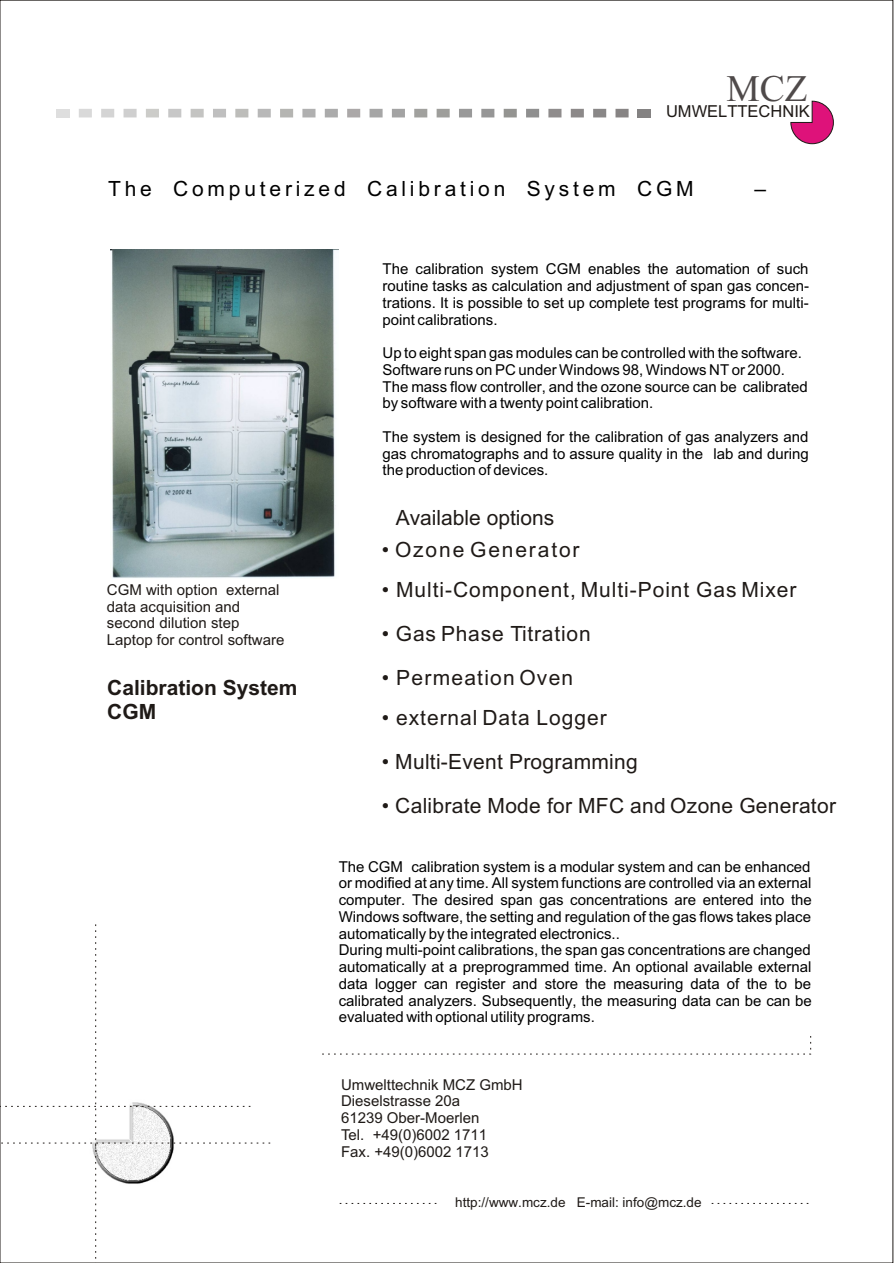
<style>
.page{position:relative;width:894px;height:1263px;background:#fff}
.page>*{position:absolute;margin:0;border:0;box-sizing:border-box;transform-origin:0 0}
.t1{font:37.5px "Times New Roman";color:#4f4a4a}
.t2{font:21px "Arial";letter-spacing:.04em;color:#1f1a17}
.t3{font:21px "Arial";letter-spacing:.015em;color:#1f1a17}
.t4{font:21px "Arial";letter-spacing:.18em;color:#000}
.t5{font:700 21px/23.4px "Arial";color:#1f1a17}
.t6{font:21px "Arial";color:#1f1a17}
.t7{font:21px "Arial";letter-spacing:.09em;color:#1f1a17}
.t8{font:21px "Arial";letter-spacing:.06em;color:#1f1a17}
.t9{font:16.5px "Arial";color:#1f1a17}
.t10{font:15px/16.8px "Arial";color:#000;text-align:justify}
.t11{font:15px/16.8px "Arial";color:#1f1a17}
.t12{font:13.5px "Arial";color:#1f1a17}
</style>
<div class="page">
<svg style="left:322px;top:1036px;width:490px;height:19px"></svg>
<svg style="left:340px;top:1203px;width:97px;height:1px"></svg>
<svg style="left:712px;top:1203px;width:97px;height:1px"></svg>
<div style="left:56px;top:109px;width:14px;height:8px;background:#dedede"></div>
<div style="left:79px;top:109px;width:13px;height:8px;background:#d9d9d9"></div>
<div style="left:101px;top:109px;width:13px;height:8px;background:#d4d4d4"></div>
<div style="left:124px;top:109px;width:13px;height:8px;background:#cfcfcf"></div>
<div style="left:146px;top:109px;width:13px;height:8px;background:#ccccc9"></div>
<div style="left:168px;top:109px;width:13px;height:8px;background:#c7c7c7"></div>
<div style="left:191px;top:109px;width:13px;height:8px;background:#c4c4c2"></div>
<div style="left:213px;top:109px;width:13px;height:8px;background:#bfbfbf"></div>
<div style="left:235px;top:109px;width:13px;height:8px;background:#bdbdba"></div>
<div style="left:258px;top:109px;width:13px;height:8px;background:#b8b8b8"></div>
<div style="left:280px;top:109px;width:13px;height:8px;background:#b5b5b2"></div>
<div style="left:302px;top:109px;width:14px;height:8px;background:#b0b0b0"></div>
<div style="left:325px;top:109px;width:13px;height:8px;background:#ababab"></div>
<div style="left:347px;top:109px;width:13px;height:8px;background:#aba8a8"></div>
<div style="left:370px;top:109px;width:13px;height:8px;background:#a6a6a6"></div>
<div style="left:392px;top:109px;width:13px;height:8px;background:#a3a3a3"></div>
<div style="left:414px;top:109px;width:13px;height:8px;background:#a1a19e"></div>
<div style="left:437px;top:109px;width:13px;height:8px;background:#9e9e9b"></div>
<div style="left:459px;top:109px;width:13px;height:8px;background:#999"></div>
<div style="left:481px;top:109px;width:13px;height:8px;background:#969696"></div>
<div style="left:504px;top:109px;width:13px;height:8px;background:#949491"></div>
<div style="left:526px;top:109px;width:13px;height:8px;background:#8f8f8f"></div>
<div style="left:548px;top:109px;width:14px;height:8px;background:#8f8c8c"></div>
<div style="left:571px;top:109px;width:13px;height:8px;background:#8c8989"></div>
<div style="left:593px;top:109px;width:13px;height:8px;background:#898787"></div>
<div style="left:616px;top:109px;width:13px;height:8px;background:#878484"></div>
<div style="left:638px;top:109px;width:13px;height:8px;background:#848282"></div>
<svg style="left:0;top:924px;width:274px;height:339px"></svg>
<img style="left:111px;top:249px;width:227px;height:329px">
<svg style="left:790px;top:100px;width:44px;height:45px"></svg>
<h1 class="t1" style="left:727px;top:66px;width:83px">MCZ</h1>
<p class="t9" style="left:666px;top:103px;width:145px">UMWELTTECHNIK</p>
<h2 class="t4" style="left:108px;top:178px;width:587px">The Computerized Calibration System CGM</h2>
<h2 class="t4" style="left:755px;top:178px;width:13px">–</h2>
<p class="t10" style="left:383px;top:261px;width:428px">The calibration system CGM enables the automation of such routine tasks as calculation and adjustment of span gas concen&shy;trations. It is possible to set up complete test programs for multi&shy;point calibrations.</p>
<p class="t10" style="left:383px;top:345px;width:427px;text-align:left">Up to eight span gas modules can be controlled with the software.<br>Software runs on PC under Windows 98, Windows NT or 2000.<br>The mass flow controller, and the ozone source can be calibrated by software with a twenty point calibration.</p>
<p class="t10" style="left:383px;top:429px;width:428px">The system is designed for the calibration of gas analyzers and gas chromatographs and to assure quality in the lab and during the production of devices.</p>
<p class="t11" style="left:107px;top:582px;width:179px">CGM with option external data acquisition and second dilution step<br>Laptop for control software</p>
<h2 class="t5" style="left:107px;top:678px;width:192px">Calibration System<br>CGM</h2>
<h2 class="t6" style="left:396px;top:507px;width:160px">Available options</h2>
<h2 class="t7" style="left:382px;top:539px;width:199px">• Ozone Generator</h2>
<h2 class="t2" style="left:382px;top:579px;width:416px">• Multi-Component, Multi-Point Gas Mixer</h2>
<h2 class="t2" style="left:382px;top:623px;width:210px">• Gas Phase Titration</h2>
<h2 class="t8" style="left:382px;top:667px;width:193px">• Permeation Oven</h2>
<h2 class="t2" style="left:382px;top:707px;width:226px">• external Data Logger</h2>
<h2 class="t3" style="left:382px;top:751px;width:257px">• Multi-Event Programming</h2>
<h2 class="t3" style="left:382px;top:795px;width:456px">• Calibrate Mode for MFC and Ozone Generator</h2>
<p class="t10" style="left:339px;top:858px;width:475px;text-align:left">The CGM calibration system is a modular system and can be enhanced or modified at any time. All system functions are controlled via an external computer. The desired span gas concentrations are entered into the Windows software, the setting and regulation of the gas flows takes place automatically by the integrated electronics..<br>During multi-point calibrations, the span gas concentrations are changed automatically at a preprogrammed time. An optional available external data logger can register and store the measuring data of the to be calibrated analyzers. Subsequently, the measuring data can be can be evaluated with optional utility programs.</p>
<p class="t11" style="left:341px;top:1076px;width:183px">Umwelttechnik MCZ GmbH<br>Dieselstrasse 20a<br>61239 Ober-Moerlen<br>Tel. +49(0)6002 1711<br>Fax. +49(0)6002 1713</p>
<p class="t12" style="left:455px;top:1195px;width:248px">http://www.mcz.de E-mail: info@mcz.de</p>
</div>
